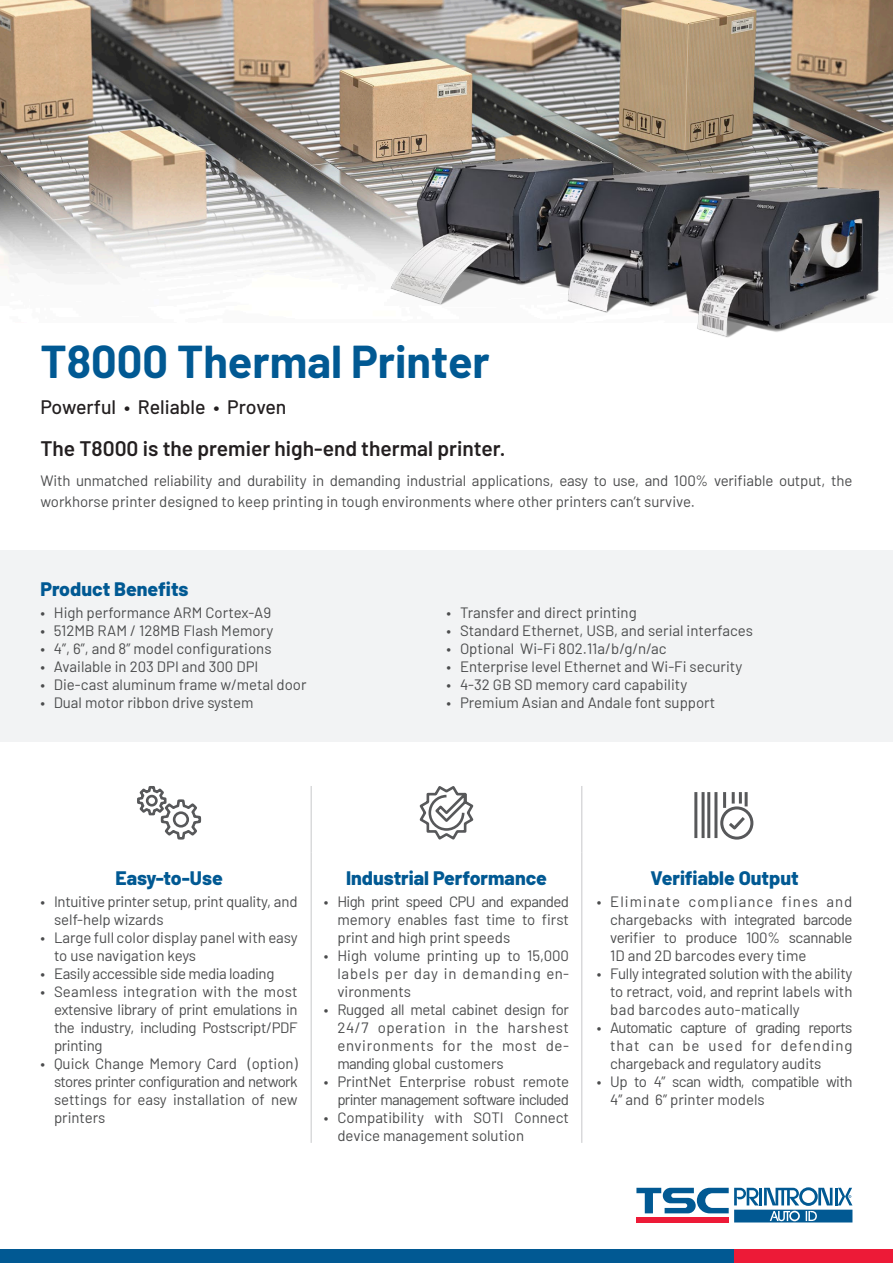
<style>
.page{position:relative;width:893px;height:1263px;background:#fff}
.page>*{position:absolute;margin:0;border:0;box-sizing:border-box;transform-origin:0 0}
.t1{font:700 45px "Barlow";color:#015993}
.t2{font:600 21px "Barlow";color:#231f20}
.t3{font:800 19.5px "Barlow";color:#015993}
.t4{font:500 19.5px "Barlow";color:#231f20}
.content{font:15px/18px "Barlow";color:#4b4c4d;text-align:justify}
.content-2{font:15px/18px "Barlow";letter-spacing:-.05em;color:#4b4c4d;text-align:right}
.content-3{font:15px/18px "Barlow";letter-spacing:-.02em;color:#4b4c4d}
.content-4{font:15px/18px "Barlow";letter-spacing:-.04em;color:#4b4c4d}
.content-5{font:15px "Barlow";letter-spacing:-.025em;color:#4b4c4d}
</style>
<div class="page">
<hr style="left:311px;top:786px;width:1px;height:66px;background:#c7c8ca">
<hr style="left:311px;top:852px;width:1px;height:291px;background:#c7c8ca">
<hr style="left:581px;top:786px;width:1px;height:66px;background:#c7c8ca">
<hr style="left:581px;top:852px;width:1px;height:291px;background:#c7c8ca">
<svg style="left:137px;top:786px;width:65px;height:54px"></svg>
<svg style="left:419px;top:786px;width:55px;height:54px"></svg>
<svg style="left:694px;top:792px;width:60px;height:48px"></svg>
<div style="left:0;top:551px;width:893px;height:191px;background:#f2f3f4"></div>
<img style="left:0;top:0;width:893px;height:274px">
<img style="left:379px;top:138px;width:513px;height:200px">
<svg style="left:636px;top:1187px;width:216px;height:35px"></svg>
<div style="left:734px;top:1249px;width:159px;height:14px;background:#ed1a37"></div>
<div style="left:0;top:1249px;width:734px;height:14px;background:#015993"></div>
<p class="t1" style="left:40px;top:328px;width:451px">T8000 Thermal Printer</p>
<p class="t4" style="left:40px;top:393px;width:247px">Powerful • Reliable • Proven</p>
<h1 class="t2" style="left:40px;top:433px;width:467px">The T8000 is the premier high-end thermal printer.</h1>
<p class="content" style="left:40px;top:469px;width:814px;line-height:21px">With unmatched reliability and durability in demanding industrial applications, easy to use, and 100% verifiable output, the workhorse printer designed to keep printing in tough environments where other printers can’t survive.</p>
<h2 class="t3" style="left:40px;top:574px;width:150px">Product Benefits</h2>
<p class="content" style="left:40px;top:602px;width:232px">• High performance ARM Cortex-A9</p>
<p class="content" style="left:40px;top:620px;width:234px">• 512MB RAM / 128MB Flash Memory</p>
<p class="content" style="left:40px;top:638px;width:233px">• 4”, 6”, and 8” model configurations</p>
<p class="content" style="left:40px;top:656px;width:220px">• Available in 203 DPI and 300 DPI</p>
<p class="content" style="left:40px;top:674px;width:268px">• Die-cast aluminum frame w/metal door</p>
<p class="content" style="left:40px;top:692px;width:215px">• Dual motor ribbon drive system</p>
<p class="content" style="left:446px;top:602px;width:192px">• Transfer and direct printing</p>
<p class="content" style="left:446px;top:620px;width:308px">• Standard Ethernet, USB, and serial interfaces</p>
<p class="content" style="left:446px;top:638px;width:222px">• Optional Wi-Fi 802.11a/b/g/n/ac</p>
<p class="content" style="left:446px;top:656px;width:297px">• Enterprise level Ethernet and Wi-Fi security</p>
<p class="content" style="left:446px;top:674px;width:242px">• 4-32 GB SD memory card capability</p>
<p class="content" style="left:446px;top:692px;width:270px">• Premium Asian and Andale font support</p>
<h2 class="t3" style="left:115px;top:863px;width:109px">Easy-to-Use</h2>
<p class="content-3" style="left:54px;top:892px;width:245px;text-indent:-14px">• Intuitive printer setup, print quality, and self-help wizards</p>
<p class="content" style="left:54px;top:928px;width:245px;text-indent:-14px">• Large full color display panel with easy to use navigation keys</p>
<p class="content-5" style="left:40px;top:963px;width:235px">• Easily accessible side media loading</p>
<p class="content" style="left:54px;top:982px;width:245px;text-indent:-14px">• Seamless integration with the most extensive library of print emulations in the industry, including Postscript/PDF printing</p>
<p class="content" style="left:54px;top:1054px;width:245px;text-indent:-14px">• Quick Change Memory Card (option) stores printer configuration and network settings for easy installation of new printers</p>
<h2 class="t3" style="left:346px;top:863px;width:202px">Industrial Performance</h2>
<p class="content" style="left:337px;top:892px;width:233px;text-indent:-14px">• High print speed CPU and expanded memory enables fast time to first print and high print speeds</p>
<p class="content" style="left:337px;top:946px;width:233px;text-indent:-14px">• High volume printing up to 15,000 labels per day in demanding en&shy;vironments</p>
<p class="content" style="left:337px;top:1000px;width:233px;text-indent:-14px">• Rugged all metal cabinet design for 24/7 operation in the harshest environments for the most de&shy;manding global customers</p>
<p class="content-2" style="left:324px;top:1072px;width:247px">• PrintNet Enterprise robust remote printer management software included</p>
<p class="content" style="left:337px;top:1108px;width:233px;text-indent:-14px">• Compatibility with SOTI Connect device management solution</p>
<h2 class="t3" style="left:651px;top:863px;width:149px">Verifiable Output</h2>
<p class="content" style="left:610px;top:892px;width:244px;text-indent:-14px">• Eliminate compliance fines and chargebacks with integrated barcode verifier to produce 100% scannable 1D and 2D barcodes every time</p>
<p class="content" style="left:610px;top:964px;width:244px;text-indent:-14px">• Fully integrated solution with the ability to retract, void, and reprint labels with bad barcodes auto-matically</p>
<p class="content" style="left:610px;top:1018px;width:244px;text-indent:-14px">• Automatic capture of grading reports that can be used for defending chargeback and regulatory audits</p>
<p class="content-4" style="left:610px;top:1072px;width:244px;text-indent:-14px">• Up to 4” scan width, compatible with<br>4” and 6” printer models</p>
</div>
